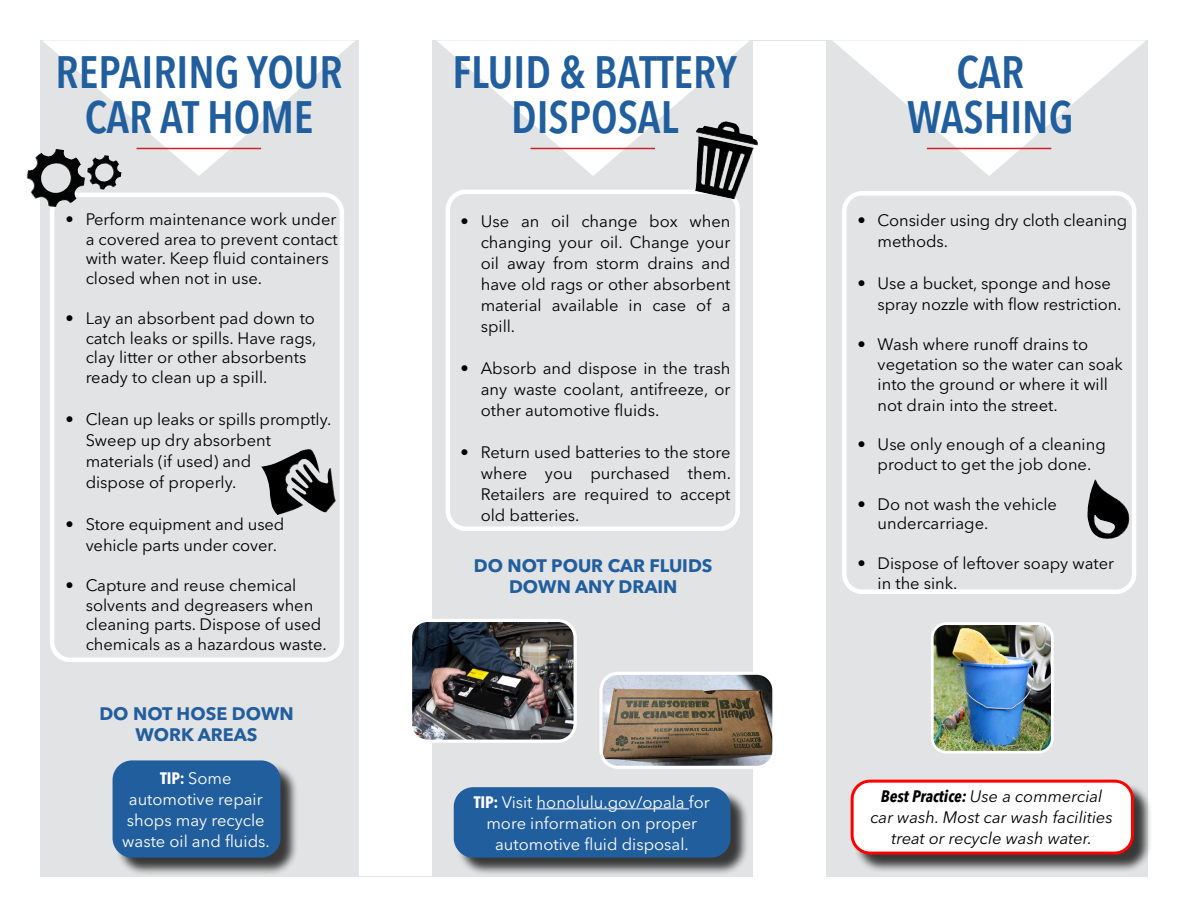
<style>
.page{position:relative;width:1188px;height:918px;background:#fff}
.page>*{position:absolute;margin:0;border:0;box-sizing:border-box;transform-origin:0 0}
.t1{font:600 condensed 45px/45px "Avenir Next LT Pro";color:#215e9e;text-align:center}
.t2{font:700 18px/21px "Avenir Next LT Pro";color:#215e9e;text-align:center}
.t3{font:16.5px/21px "Avenir Next LT Pro";color:#000}
.t4{font:16.5px/21px "Avenir Next LT Pro";color:#fff;text-align:center}
.t5{font:italic 16.5px/21px "Avenir Next LT Pro";color:#000;text-align:center}
.s1{font-weight:700;font-stretch:condensed}
</style>
<div class="page">
<div style="left:40px;top:40px;width:1108px;height:837px;background:#e2e3e4"></div>
<img style="left:935px;top:626px;width:115px;height:124px">
<div style="left:931px;top:622px;width:123px;height:132px;border:3px solid #fff;border-radius:14px"></div>
<div style="left:456px;top:790px;width:293px;height:86px;background:#000;opacity:.75"></div>
<div style="left:455px;top:789px;width:274px;height:67px;background:#215e9e;border-radius:18px"></div>
<hr style="left:537px;top:808px;width:152px;height:1px;background:#fff">
<div style="left:454px;top:787px;width:277px;height:71px;border:3px solid #215e9e;border-radius:18px"></div>
<div style="left:853px;top:782px;width:299px;height:91px;background:#000;opacity:.75"></div>
<div style="left:852px;top:781px;width:280px;height:72px;background:#fff;border-radius:18px"></div>
<div style="left:851px;top:780px;width:283px;height:75px;border:3px solid #f00;border-radius:18px"></div>
<svg style="left:833px;top:40px;width:312px;height:136px"></svg>
<div style="left:359px;top:40px;width:73px;height:836px;background:#fff"></div>
<img style="left:413px;top:623px;width:160px;height:116px">
<div style="left:409px;top:619px;width:168px;height:124px;border:3px solid #fff;border-radius:17px"></div>
<div style="left:50px;top:193px;width:294px;height:469px;border:4px solid #fff;border-radius:18px"></div>
<div style="left:753px;top:41px;width:73px;height:836px;background:#fff"></div>
<div style="left:842px;top:191px;width:294px;height:403px;border:4px solid #fff;border-radius:18px"></div>
<div style="left:446px;top:190px;width:294px;height:341px;border:4px solid #fff;border-radius:18px"></div>
<img style="left:261px;top:449px;width:75px;height:66px">
<img style="left:603px;top:676px;width:168px;height:89px">
<div style="left:599px;top:672px;width:176px;height:97px;border:3px solid #fff;border-radius:17px"></div>
<div style="left:115px;top:763px;width:184px;height:113px;background:#000;opacity:.75"></div>
<div style="left:114px;top:762px;width:165px;height:94px;background:#215e9e;border-radius:18px"></div>
<div style="left:113px;top:760px;width:168px;height:98px;border:3px solid #215e9e;border-radius:18px"></div>
<img style="left:26px;top:153px;width:30px;height:46px">
<svg style="left:40px;top:40px;width:315px;height:154px"></svg>
<img style="left:1087px;top:479px;width:43px;height:60px">
<svg style="left:1095px;top:515px;width:20px;height:18px"></svg>
<hr style="left:137px;top:148px;width:124px;height:1px;background:#d2232a">
<hr style="left:927px;top:148px;width:124px;height:1px;background:#d2232a">
<img style="left:695px;top:135px;width:63px;height:65px">
<svg style="left:437px;top:40px;width:313px;height:151px"></svg>
<h1 class="t1" style="left:56px;top:50px;width:288px">REPAIRING YOUR<br>CAR AT HOME</h1>
<p class="t3" style="left:86px;top:209px;width:254px;line-height:19.8px;text-indent:-20px">• Perform maintenance work under a covered area to prevent contact with water. Keep fluid containers closed when not in use.</p>
<p class="t3" style="left:86px;top:308px;width:232px;line-height:19.8px;text-indent:-20px">• Lay an absorbent pad down to catch leaks or spills. Have rags, clay litter or other absorbents ready to clean up a spill.</p>
<p class="t3" style="left:86px;top:409px;width:247px;text-indent:-20px">• Clean up leaks or spills promptly.<br>Sweep up dry absorbent materials (if used) and<br>dispose of properly.</p>
<p class="t3" style="left:86px;top:514px;width:200px;text-indent:-20px">• Store equipment and used vehicle parts under cover.</p>
<p class="t3" style="left:86px;top:575px;width:243px;line-height:19.8px;text-indent:-20px">• Capture and reuse chemical solvents and degreasers when cleaning parts. Dispose of used chemicals as a hazardous waste.</p>
<p class="t2" style="left:99px;top:703px;width:196px">DO NOT HOSE DOWN<br>WORK AREAS</p>
<p class="t4" style="left:122px;top:768px;width:149px"><span class="s1">TIP:</span> Some automotive repair shops may recycle waste oil and fluids.</p>
<h1 class="t1" style="left:453px;top:50px;width:286px">FLUID &amp; BATTERY<br>DISPOSAL</h1>
<h1 class="t1" style="left:907px;top:50px;width:168px">CAR<br>WASHING</h1>
<p class="t3" style="left:481px;top:211px;width:251px;text-align:justify;text-indent:-20px">• Use an oil change box when changing your oil. Change your oil away from storm drains and have old rags or other absorbent material available in case of a spill.</p>
<p class="t3" style="left:481px;top:358px;width:251px;text-align:justify;text-indent:-20px">• Absorb and dispose in the trash any waste coolant, antifreeze, or other automotive fluids.</p>
<p class="t3" style="left:481px;top:442px;width:252px;text-align:justify;text-indent:-20px">• Return used batteries to the store where you purchased them.<br>Retailers are required to accept old batteries.</p>
<p class="t2" style="left:474px;top:555px;width:240px">DO NOT POUR CAR FLUIDS<br>DOWN ANY DRAIN</p>
<p class="t4" style="left:474px;top:791px;width:238px"><span class="s1">TIP:</span> Visit honolulu.gov/opala for more information on proper automotive fluid disposal.</p>
<p class="t3" style="left:878px;top:210px;width:251px;text-indent:-20px">• Consider using dry cloth cleaning methods.</p>
<p class="t3" style="left:878px;top:273px;width:245px;text-indent:-20px">• Use a bucket, sponge and hose spray nozzle with flow restriction.</p>
<p class="t3" style="left:878px;top:334px;width:247px;line-height:20.2px;text-indent:-20px">• Wash where runoff drains to vegetation so the water can soak into the ground or where it will not drain into the street.</p>
<p class="t3" style="left:857px;top:435px;width:250px;line-height:19.8px;text-align:center">• Use only enough of a cleaning product to get the job done.</p>
<p class="t3" style="left:878px;top:494px;width:181px;line-height:19.8px;text-indent:-20px">• Do not wash the vehicle undercarriage.</p>
<p class="t3" style="left:878px;top:553px;width:238px;line-height:19.8px;text-indent:-20px">• Dispose of leftover soapy water in the sink.</p>
<p class="t5" style="left:870px;top:786px;width:244px"><span class="s1">Best Practice:</span> Use a commercial car wash. Most car wash facilities treat or recycle wash water.</p>
</div>
